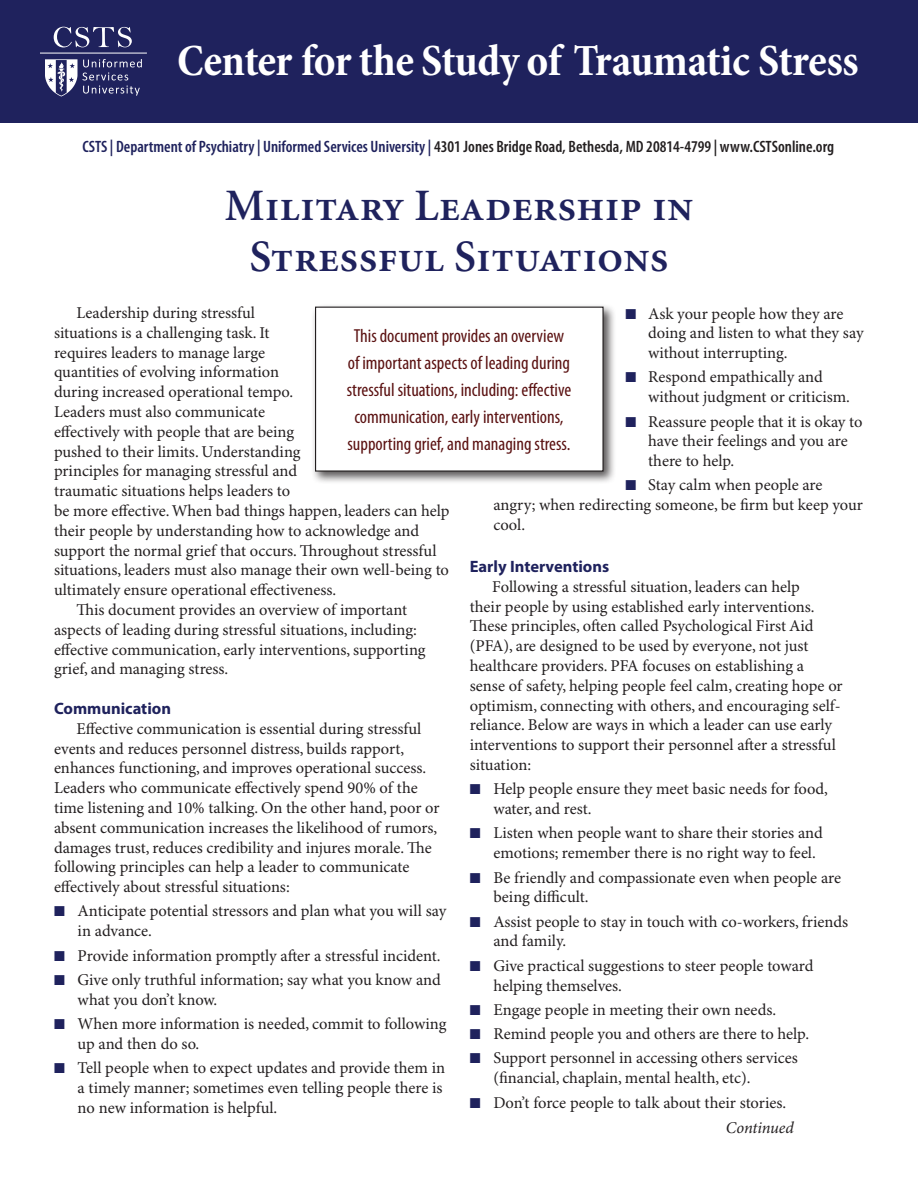
<style>
.page{position:relative;width:918px;height:1188px;background:#fff}
.page>*{position:absolute;margin:0;border:0;box-sizing:border-box;transform-origin:0 0}
.t1{font:45px "Minion Semibold SC";color:#1f225d}
.Subhead_2{font:700 condensed 45px "Minion Pro";letter-spacing:-.015em;color:#fff}
.PQ_centered{font:condensed 18.9px/27px "Myriad Pro";color:#5b1212;text-align:center}
.text{font:16.5px/19.8px "Minion Pro";color:#231f20}
.text-2{font:600 condensed 16.5px "Myriad Pro";color:#231f20}
.t2{font:700 16.5px "Myriad Pro";color:#1f225d}
.text-3{font:italic 16.5px "Minion Pro";letter-spacing:-.01em;color:#231f20}
.s1{color:#1f225d}
</style>
<div class="page">
<div style="left:311px;top:303px;width:305px;height:181px;background:#231f20;opacity:.75"></div>
<div style="left:316px;top:307px;width:287px;height:164px;background:#fff"></div>
<div style="left:315px;top:307px;width:289px;height:165px;border:1px solid #231f20"></div>
<div style="left:0;top:0;width:918px;height:123px;background:#1f225d"></div>
<svg style="left:83px;top:59px;width:59px;height:37px"></svg>
<svg style="left:45px;top:59px;width:32px;height:38px"></svg>
<hr style="left:40px;top:53px;width:107px;height:1px;background:#fff">
<svg style="left:54px;top:27px;width:78px;height:20px"></svg>
<p class="Subhead_2" style="left:177px;top:34px;width:683px">Center for the Study of Traumatic Stress</p>
<p class="text-2" style="left:82px;top:138px;width:753px"><span class="s1">CSTS | Department of Psychiatry | Uniformed Services University |</span> 4301 Jones Bridge Road, Bethesda, MD 20814-4799 | www.CSTSonline.org</p>
<p class="t1" style="left:225px;top:183px;width:470px">Military Leadership in</p>
<p class="t1" style="left:249px;top:234px;width:421px">Stressful Situations</p>
<p class="text" style="left:54px;top:304px;width:397px;text-indent:22px">Leadership during stressful<br>situations is a challenging task. It<br>requires leaders to manage large<br>quantities of evolving information<br>during increased operational tempo.<br>Leaders must also communicate<br>effectively with people that are being<br>pushed to their limits. Understanding<br>principles for managing stressful and<br>traumatic situations helps leaders to<br>be more effective. When bad things happen, leaders can help their people by understanding how to acknowledge and support the normal grief that occurs. Throughout stressful situations, leaders must also manage their own well-being to ultimately ensure operational effectiveness.</p>
<p class="text" style="left:54px;top:601px;width:373px;text-indent:22px">This document provides an overview of important aspects of leading during stressful situations, including: effective communication, early interventions, supporting grief, and managing stress.</p>
<p class="t2" style="left:54px;top:699px;width:119px">Communication</p>
<p class="text" style="left:54px;top:719px;width:387px;text-indent:22px">Effective communication is essential during stressful events and reduces personnel distress, builds rapport, enhances functioning, and improves operational success.<br>Leaders who communicate effectively spend 90% of the time listening and 10% talking. On the other hand, poor or absent communication increases the likelihood of rumors, damages trust, reduces credibility and injures morale. The following principles can help a leader to communicate effectively about stressful situations:</p>
<p class="text" style="left:78px;top:902px;width:370px;text-indent:-24px"><span class="s1">■</span> Anticipate potential stressors and plan what you will say in advance.</p>
<p class="text" style="left:54px;top:946px;width:388px"><span class="s1">■</span> Provide information promptly after a stressful incident.</p>
<p class="text" style="left:78px;top:970px;width:365px;text-indent:-24px"><span class="s1">■</span> Give only truthful information; say what you know and what you don’t know.</p>
<p class="text" style="left:78px;top:1015px;width:370px;text-indent:-24px"><span class="s1">■</span> When more information is needed, commit to following up and then do so.</p>
<p class="text" style="left:78px;top:1059px;width:369px;text-indent:-24px"><span class="s1">■</span> Tell people when to expect updates and provide them in a timely manner; sometimes even telling people there is no new information is helpful.</p>
<p class="text" style="left:648px;top:304px;width:217px;text-indent:-23px"><span class="s1">■</span> Ask your people how they are doing and listen to what they say without interrupting.</p>
<p class="text" style="left:648px;top:368px;width:203px;text-indent:-23px"><span class="s1">■</span> Respond empathically and without judgment or criticism.</p>
<p class="text" style="left:648px;top:412px;width:216px;text-indent:-23px"><span class="s1">■</span> Reassure people that it is okay to have their feelings and you are there to help.</p>
<p class="text" style="left:493px;top:476px;width:371px;text-indent:132px"><span class="s1">■</span> Stay calm when people are angry; when redirecting someone, be firm but keep your cool.</p>
<p class="t2" style="left:470px;top:557px;width:141px">Early Interventions</p>
<p class="text" style="left:470px;top:577px;width:374px;text-indent:22px">Following a stressful situation, leaders can help<br>their people by using established early interventions.<br>These principles, often called Psychological First Aid (PFA), are designed to be used by everyone, not just healthcare providers. PFA focuses on establishing a sense of safety, helping people feel calm, creating hope or optimism, connecting with others, and encouraging self&shy;reliance. Below are ways in which a leader can use early interventions to support their personnel after a stressful situation:</p>
<p class="text" style="left:493px;top:780px;width:336px;text-indent:-24px"><span class="s1">■</span> Help people ensure they meet basic needs for food, water, and rest.</p>
<p class="text" style="left:493px;top:824px;width:331px;text-indent:-24px"><span class="s1">■</span> Listen when people want to share their stories and emotions; remember there is no right way to feel.</p>
<p class="text" style="left:493px;top:868px;width:349px;text-indent:-24px"><span class="s1">■</span> Be friendly and compassionate even when people are being difficult.</p>
<p class="text" style="left:493px;top:912px;width:356px;text-indent:-24px"><span class="s1">■</span> Assist people to stay in touch with co-workers, friends and family.</p>
<p class="text" style="left:493px;top:956px;width:322px;text-indent:-24px"><span class="s1">■</span> Give practical suggestions to steer people toward helping themselves.</p>
<p class="text" style="left:470px;top:1000px;width:308px"><span class="s1">■</span> Engage people in meeting their own needs.</p>
<p class="text" style="left:470px;top:1025px;width:341px"><span class="s1">■</span> Remind people you and others are there to help.</p>
<p class="text" style="left:493px;top:1049px;width:306px;text-indent:-24px"><span class="s1">■</span> Support personnel in accessing others services (financial, chaplain, mental health, etc).</p>
<p class="text" style="left:470px;top:1093px;width:318px"><span class="s1">■</span> Don’t force people to talk about their stories.</p>
<p class="text-3" style="left:726px;top:1118px;width:69px">Continued</p>
<p class="PQ_centered" style="left:347px;top:323px;width:226px">This document provides an overview of important aspects of leading during stressful situations, including: effective communication, early interventions, supporting grief, and managing stress.</p>
</div>
